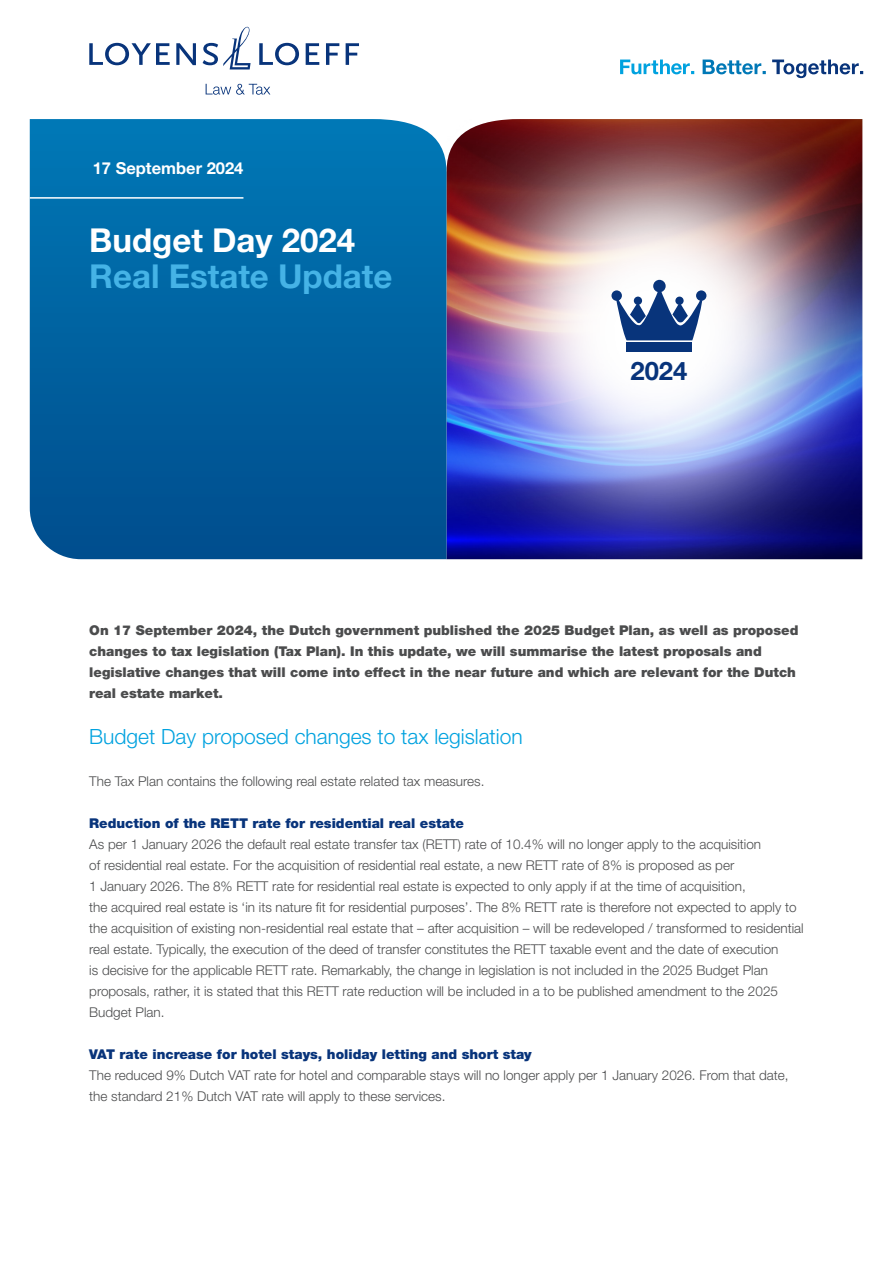
<style>
.page{position:relative;width:893px;height:1263px;background:#fff}
.page>*{position:absolute;margin:0;border:0;box-sizing:border-box;transform-origin:0 0}
.BODY_TEXT{font:700 33px "Helvetica Neue LT Pro";color:#45b3e6}
.BODY_TEXT-2{font:700 33px "Helvetica Neue LT Pro";color:#fff}
.TEXT_WHITE{font:700 25.65px "Helvetica Neue LT Pro";color:#08347b}
.HEADLINE_2ND_LEVEL{font:300 21px "Helvetica Neue LT Pro";color:#00a2df}
.DATE_OR_PG{font:700 16.5px "Helvetica Neue LT Pro";color:#fff}
.BODY_TEXT-3{font:300 13.5px/21px "Helvetica Neue LT Pro";color:#4b4c4d}
.INTRODUCTION_TEXT{font:900 13.5px/21px "Helvetica Neue LT Pro";color:#4b4c4d}
.HEADLINE_3RD_LEVEL{font:900 13.5px "Helvetica Neue LT Pro";color:#08347b}
</style>
<div class="page">
<svg style="left:772px;top:60px;width:91px;height:18px"></svg>
<svg style="left:703px;top:60px;width:63px;height:14px"></svg>
<svg style="left:620px;top:60px;width:74px;height:14px"></svg>
<svg style="left:259px;top:43px;width:40px;height:22px"></svg>
<svg style="left:306px;top:43px;width:13px;height:22px"></svg>
<svg style="left:326px;top:43px;width:13px;height:22px"></svg>
<svg style="left:346px;top:43px;width:13px;height:22px"></svg>
<svg style="left:89px;top:43px;width:81px;height:22px"></svg>
<svg style="left:176px;top:43px;width:20px;height:22px"></svg>
<svg style="left:203px;top:26px;width:48px;height:43px"></svg>
<svg style="left:206px;top:84px;width:64px;height:11px"></svg>
<svg style="left:30px;top:119px;width:416px;height:440px;background:#0163a1"></svg>
<hr style="left:30px;top:197px;width:213px;height:2px;background:#fff">
<img style="left:446px;top:119px;width:417px;height:440px">
<div style="left:627px;top:342px;width:65px;height:10px;background:#08347b"></div>
<svg style="left:611px;top:290px;width:11px;height:11px"></svg>
<div style="left:696px;top:290px;width:10px;height:11px;background:#08347b;border-radius:50%"></div>
<div style="left:653px;top:280px;width:13px;height:12px;background:#08347b;border-radius:50%"></div>
<svg style="left:616px;top:292px;width:86px;height:48px"></svg>
<p class="DATE_OR_PG" style="left:93px;top:158px;width:152px">17 September 2024</p>
<p class="BODY_TEXT-2" style="left:89px;top:219px;width:267px">Budget Day 2024</p>
<p class="BODY_TEXT" style="left:89px;top:255px;width:305px">Real Estate Update</p>
<p class="TEXT_WHITE" style="left:630px;top:355px;width:58px">2024</p>
<p class="INTRODUCTION_TEXT" style="left:89px;top:619px;width:711px">On 17 September 2024, the Dutch government published the 2025 Budget Plan, as well as proposed changes to tax legislation (Tax Plan). In this update, we will summarise the latest proposals and legislative changes that will come into effect in the near future and which are relevant for the Dutch real estate market.</p>
<p class="HEADLINE_2ND_LEVEL" style="left:89px;top:723px;width:435px">Budget Day proposed changes to tax legislation</p>
<p class="BODY_TEXT-3" style="left:89px;top:770px;width:397px">The Tax Plan contains the following real estate related tax measures.</p>
<p class="HEADLINE_3RD_LEVEL" style="left:89px;top:815px;width:376px">Reduction of the RETT rate for residential real estate</p>
<p class="BODY_TEXT-3" style="left:89px;top:833px;width:716px">As per 1 January 2026 the default real estate transfer tax (RETT) rate of 10.4% will no longer apply to the acquisition<br>of residential real estate. For the acquisition of residential real estate, a new RETT rate of 8% is proposed as per<br>1 January 2026. The 8% RETT rate for residential real estate is expected to only apply if at the time of acquisition,<br>the acquired real estate is ‘in its nature fit for residential purposes’. The 8% RETT rate is therefore not expected to apply to the acquisition of existing non-residential real estate that – after acquisition – will be redeveloped / transformed to residential real estate. Typically, the execution of the deed of transfer constitutes the RETT taxable event and the date of execution<br>is decisive for the applicable RETT rate. Remarkably, the change in legislation is not included in the 2025 Budget Plan proposals, rather, it is stated that this RETT rate reduction will be included in a to be published amendment to the 2025<br>Budget Plan.</p>
<p class="HEADLINE_3RD_LEVEL" style="left:89px;top:1046px;width:444px">VAT rate increase for hotel stays, holiday letting and short stay</p>
<p class="BODY_TEXT-3" style="left:89px;top:1064px;width:701px">The reduced 9% Dutch VAT rate for hotel and comparable stays will no longer apply per 1 January 2026. From that date, the standard 21% Dutch VAT rate will apply to these services.</p>
</div>
